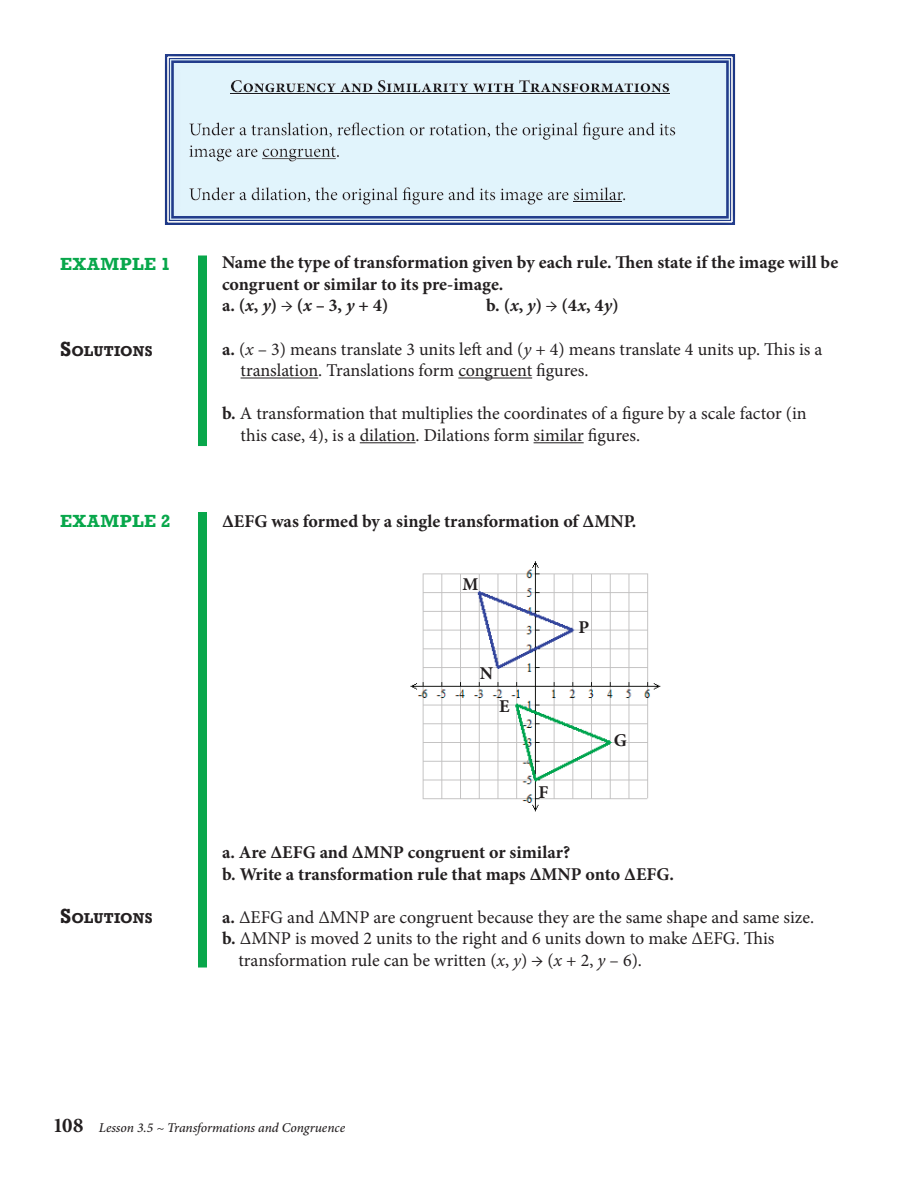
<style>
.page{position:relative;width:918px;height:1188px;background:#fff}
.page>*{position:absolute;margin:0;border:0;box-sizing:border-box;transform-origin:0 0}
.t1{font:18px/21.6px "Minion Pro";color:#231f20}
.t2{font:700 18px/21.6px "Minion Pro";letter-spacing:-.005em;color:#231f20}
.t3{font:700 18px "Rockwell";letter-spacing:.035em;color:#08a74b}
.t4{font:700 14.7px "Rockwell";letter-spacing:.005em;color:#231f20}
.t5{font:italic 500 13.5px "Minion Pro";letter-spacing:-.005em;color:#231f20}
.s1{font-size:21px}
.s2{font-style:italic}
.s3{font-weight:400}
.s4{font-weight:700}
.s5{font-weight:700;font-style:normal;font-size:21px}
</style>
<div class="page">
<hr style="left:241px;top:378px;width:77px;height:1px;background:#231f20">
<hr style="left:458px;top:378px;width:74px;height:1px;background:#231f20">
<hr style="left:360px;top:442px;width:56px;height:1px;background:#231f20">
<hr style="left:534px;top:442px;width:50px;height:1px;background:#231f20">
<div style="left:151px;top:42px;width:598px;height:194px;background:#231f20;opacity:.26"></div>
<img style="left:410px;top:561px;width:251px;height:251px">
<div style="left:198px;top:512px;width:9px;height:456px;background:#08a74b"></div>
<div style="left:198px;top:256px;width:9px;height:190px;background:#08a74b"></div>
<p class="t3" style="left:60px;top:253px;width:112px">EXAMPLE 1</p>
<p class="t4" style="left:60px;top:342px;width:94px"><span class="s1">S</span>OLUTIONS</p>
<p class="t3" style="left:60px;top:510px;width:112px">EXAMPLE 2</p>
<p class="t4" style="left:60px;top:909px;width:94px"><span class="s1">S</span>OLUTIONS</p>
<p class="t2" style="left:222px;top:251px;width:618px">Name the type of transformation given by each rule. Then state if the image will be congruent or similar to its pre-image.<br>a. (<span class="s2">x</span>, <span class="s2">y</span>) <span class="s3">→</span> (<span class="s2">x</span> – 3, <span class="s2">y</span> + 4)</p>
<p class="t2" style="left:486px;top:295px;width:134px">b. (<span class="s2">x</span>, <span class="s2">y</span>) <span class="s3">→</span> (4<span class="s2">x</span>, 4<span class="s2">y</span>)</p>
<p class="t1" style="left:241px;top:338px;width:583px;text-indent:-19px"><span class="s4">a.</span> (<span class="s2">x</span> – 3) means translate 3 units left and (<span class="s2">y</span> + 4) means translate 4 units up. This is a translation. Translations form congruent figures.</p>
<p class="t1" style="left:241px;top:403px;width:568px;text-indent:-19px"><span class="s4">b.</span> A transformation that multiplies the coordinates of a figure by a scale factor (in this case, 4), is a dilation. Dilations form similar figures.</p>
<p class="t2" style="left:222px;top:511px;width:416px">∆EFG was formed by a single transformation of ∆MNP.</p>
<p class="t2" style="left:463px;top:573px;width:17px">M</p>
<p class="t2" style="left:480px;top:662px;width:14px">N</p>
<p class="t2" style="left:499px;top:695px;width:11px">E</p>
<p class="t2" style="left:539px;top:781px;width:11px">F</p>
<p class="t2" style="left:578px;top:617px;width:12px">P</p>
<p class="t2" style="left:614px;top:729px;width:15px">G</p>
<p class="t2" style="left:222px;top:841px;width:454px">a. Are ∆EFG and ∆MNP congruent or similar?<br>b. Write a transformation rule that maps ∆MNP onto ∆EFG.</p>
<p class="t1" style="left:222px;top:906px;width:594px"><span class="s4">a.</span> ∆EFG and ∆MNP are congruent because they are the same shape and same size.</p>
<p class="t1" style="left:222px;top:928px;width:554px"><span class="s4">b.</span> ∆MNP is moved 2 units to the right and 6 units down to make ∆EFG. This</p>
<p class="t1" style="left:238px;top:949px;width:405px">transformation rule can be written (<span class="s2">x</span>, <span class="s2">y</span>) → (<span class="s2">x</span> + 2, <span class="s2">y</span> – 6).</p>
<p class="t5" style="left:54px;top:1118px;width:293px"><span class="s5">108</span> Lesson 3.5 ~ Transformations and Congruence</p>
</div>
